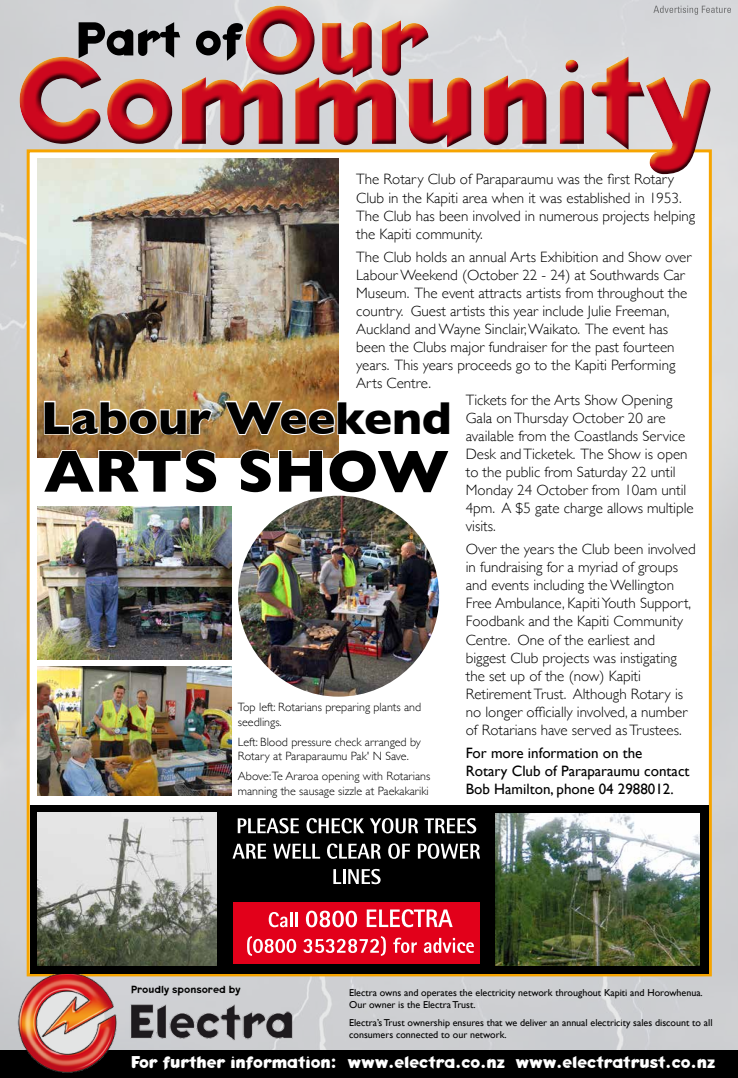
<style>
.page{position:relative;width:738px;height:1078px;background:#fff}
.page>*{position:absolute;margin:0;border:0;box-sizing:border-box;transform-origin:0 0}
.t1{font:700 60px "Gill Sans";color:#000}
.t2{font:700 47px "Gill Sans";color:#000}
.t3{font:700 17.3px "Keedy Sans";color:#fff}
.t4{font:300 15px/18px "Gill Sans";color:#000}
.t5{font:15px/18px "Gill Sans";color:#000}
.t6{font:300 12px/14.4px "Gill Sans";color:#000}
.t7{font:10.5px "Keedy Sans Reg";color:#000}
.t8{font:10px/12px "Gill Sans";color:#000}
</style>
<div class="page">
<img style="left:0;top:0;width:737px;height:1049px">
<div style="left:28px;top:151px;width:681px;height:823px;background:#fff"></div>
<div style="left:0;top:1049px;width:737px;height:28px;background:#000"></div>
<svg style="left:653px;top:6px;width:77px;height:9px"></svg>
<div style="left:244px;top:4px;width:185px;height:70px;background:#dcdedf"></div>
<svg style="left:79px;top:6px;width:349px;height:49px"></svg>
<img style="left:18px;top:971px;width:276px;height:102px">
<div style="left:20px;top:55px;width:691px;height:120px;background:#000;opacity:.75"></div>
<div style="left:30px;top:804px;width:677px;height:169px;background:#000"></div>
<div style="left:233px;top:901px;width:246px;height:62px;background:#e2001a"></div>
<svg style="left:333px;top:869px;width:8px;height:14px"></svg>
<hr style="left:342px;top:868px;width:3px;height:15px;background:#fff">
<svg style="left:348px;top:868px;width:32px;height:16px"></svg>
<svg style="left:232px;top:843px;width:34px;height:15px"></svg>
<svg style="left:273px;top:843px;width:47px;height:15px"></svg>
<svg style="left:327px;top:843px;width:53px;height:15px"></svg>
<svg style="left:388px;top:843px;width:21px;height:15px"></svg>
<svg style="left:417px;top:843px;width:62px;height:15px"></svg>
<svg style="left:237px;top:818px;width:62px;height:15px"></svg>
<svg style="left:306px;top:818px;width:112px;height:15px"></svg>
<svg style="left:424px;top:818px;width:52px;height:15px"></svg>
<svg style="left:247px;top:936px;width:49px;height:19px"></svg>
<svg style="left:303px;top:936px;width:82px;height:19px"></svg>
<svg style="left:393px;top:937px;width:23px;height:15px"></svg>
<svg style="left:423px;top:937px;width:50px;height:15px"></svg>
<svg style="left:268px;top:912px;width:29px;height:15px"></svg>
<svg style="left:305px;top:910px;width:52px;height:17px"></svg>
<svg style="left:366px;top:909px;width:86px;height:18px"></svg>
<img style="left:38px;top:812px;width:178px;height:153px">
<img style="left:495px;top:813px;width:203px;height:152px">
<img style="left:38px;top:159px;width:300px;height:298px">
<img style="left:37px;top:506px;width:194px;height:153px">
<img style="left:37px;top:666px;width:194px;height:129px">
<svg style="left:43px;top:399px;width:171px;height:37px;background:#c2a477"></svg>
<svg style="left:223px;top:399px;width:116px;height:37px"></svg>
<svg style="left:41px;top:448px;width:177px;height:10px;background:#aa875e"></svg>
<svg style="left:238px;top:448px;width:101px;height:10px"></svg>
<img style="left:238px;top:495px;width:201px;height:201px;border-radius:100px">
<p class="t4" style="left:356px;top:170px;width:340px">The Rotary Club of Paraparaumu was the first Rotary Club in the Kapiti area when it was established in 1953.<br>The Club has been involved in numerous projects helping the Kapiti community.</p>
<p class="t4" style="left:356px;top:247px;width:336px">The Club holds an annual Arts Exhibition and Show over Labour Weekend (October 22 - 24) at Southwards Car Museum. The event attracts artists from throughout the country. Guest artists this year include Julie Freeman, Auckland and Wayne Sinclair, Waikato. The event has been the Clubs major fundraiser for the past fourteen years. This years proceeds go to the Kapiti Performing Arts Centre.</p>
<p class="t4" style="left:465px;top:390px;width:229px">Tickets for the Arts Show Opening<br>Gala on Thursday October 20 are available from the Coastlands Service<br>Desk and Ticketek. The Show is open to the public from Saturday 22 until<br>Monday 24 October from 10am until<br>4pm. A $5 gate charge allows multiple visits.</p>
<p class="t4" style="left:465px;top:539px;width:231px">Over the years the Club been involved in fundraising for a myriad of groups and events including the Wellington Free Ambulance, Kapiti Youth Support, Foodbank and the Kapiti Community Centre. One of the earliest and biggest Club projects was instigating the set up of the (now) Kapiti Retirement Trust. Although Rotary is no longer officially involved, a number of Rotarians have served as Trustees.</p>
<p class="t5" style="left:465px;top:743px;width:225px">For more information on the<br>Rotary Club of Paraparaumu contact<br>Bob Hamilton, phone 04 2988012.</p>
<h2 class="t2" style="left:41px;top:380px;width:412px">Labour Weekend</h2>
<h1 class="t1" style="left:44px;top:423px;width:406px">ARTS SHOW</h1>
<p class="t6" style="left:238px;top:699px;width:185px">Top left: Rotarians preparing plants and seedlings.</p>
<p class="t6" style="left:238px;top:733px;width:184px">Left: Blood pressure check arranged by<br>Rotary at Paraparaumu Pak' N Save.</p>
<p class="t6" style="left:238px;top:768px;width:194px">Above:Te Araroa opening with Rotarians manning the sausage sizzle at Paekakariki</p>
<p class="t7" style="left:131px;top:983px;width:111px">Proudly sponsored by</p>
<p class="t8" style="left:349px;top:986px;width:355px">Electra owns and operates the electricity network throughout Kapiti and Horowhenua.<br>Our owner is the Electra Trust.</p>
<p class="t8" style="left:349px;top:1016px;width:364px">Electra’s Trust ownership ensures that we deliver an annual electricity sales discount to all consumers connected to our network.</p>
<p class="t3" style="left:131px;top:1051px;width:585px">For further information: www.electra.co.nz www.electratrust.co.nz</p>
</div>
